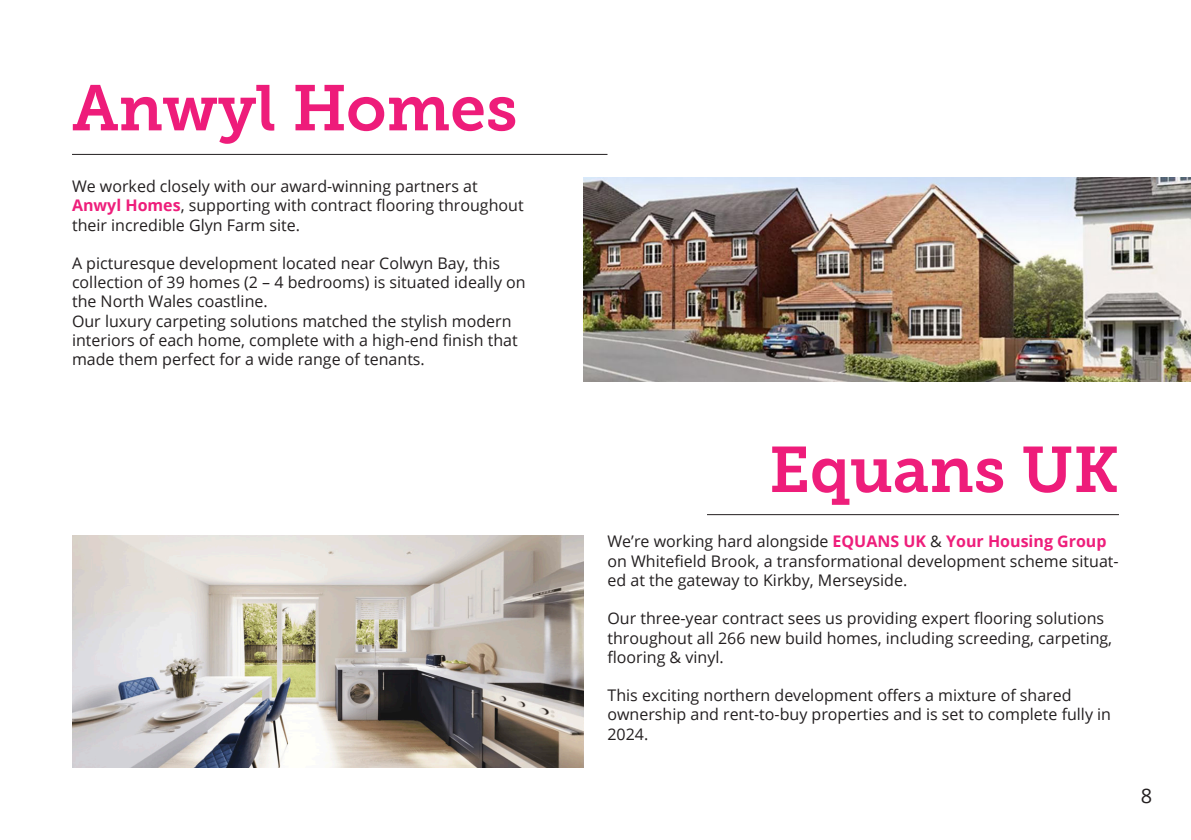
<style>
.page{position:relative;width:1191px;height:840px;background:#fff}
.page>*{position:absolute;margin:0;border:0;box-sizing:border-box;transform-origin:0 0}
.Main_title{font:64px "Museo Slab W00 700";color:#ee1c7a}
.t1{font:20px "Open Sans";color:#231f20}
.t2{font:16px/19.2px "Open Sans";color:#231f20}
.s1{color:#ee1e7b}
.s2{font-weight:700;color:#ee1e7b}
</style>
<div class="page">
<hr style="left:707px;top:514px;width:412px;height:1px;background:#231f20">
<hr style="left:72px;top:154px;width:535px;height:1px;background:#231f20">
<img style="left:583px;top:177px;width:608px;height:204px">
<img style="left:72px;top:535px;width:511px;height:231px">
<p class="Main_title" style="left:72px;top:72px;width:447px">A<span class="s1">n</span>wyl Homes</p>
<p class="t2" style="left:72px;top:176px;width:453px">We worked closely with our award-winning partners at<br><span class="s2">Anwyl Homes</span>, supporting with contract flooring throughout their incredible Glyn Farm site.</p>
<p class="t2" style="left:72px;top:253px;width:455px">A picturesque development located near Colwyn Bay, this collection of 39 homes (2 – 4 bedrooms) is situated ideally on the North Wales coastline.</p>
<p class="t2" style="left:72px;top:311px;width:447px">Our luxury carpeting solutions matched the stylish modern interiors of each home, complete with a high-end finish that made them perfect for a wide range of tenants.</p>
<p class="Main_title" style="left:769px;top:433px;width:351px">E<span class="s1">qua</span>ns UK</p>
<p class="t2" style="left:607px;top:531px;width:513px">We’re working hard alongside <span class="s2">EQUANS UK</span> &amp; <span class="s2">Your Housing Group </span>on Whitefield Brook, a transformational development scheme situat&shy;ed at the gateway to Kirkby, Merseyside.</p>
<p class="t2" style="left:607px;top:608px;width:506px">Our three-year contract sees us providing expert flooring solutions throughout all 266 new build homes, including screeding, carpeting, flooring &amp; vinyl.</p>
<p class="t2" style="left:607px;top:685px;width:505px">This exciting northern development offers a mixture of shared ownership and rent-to-buy properties and is set to complete fully in<br>2024.</p>
<p class="t1" style="left:1141px;top:781px;width:13px">8</p>
</div>
